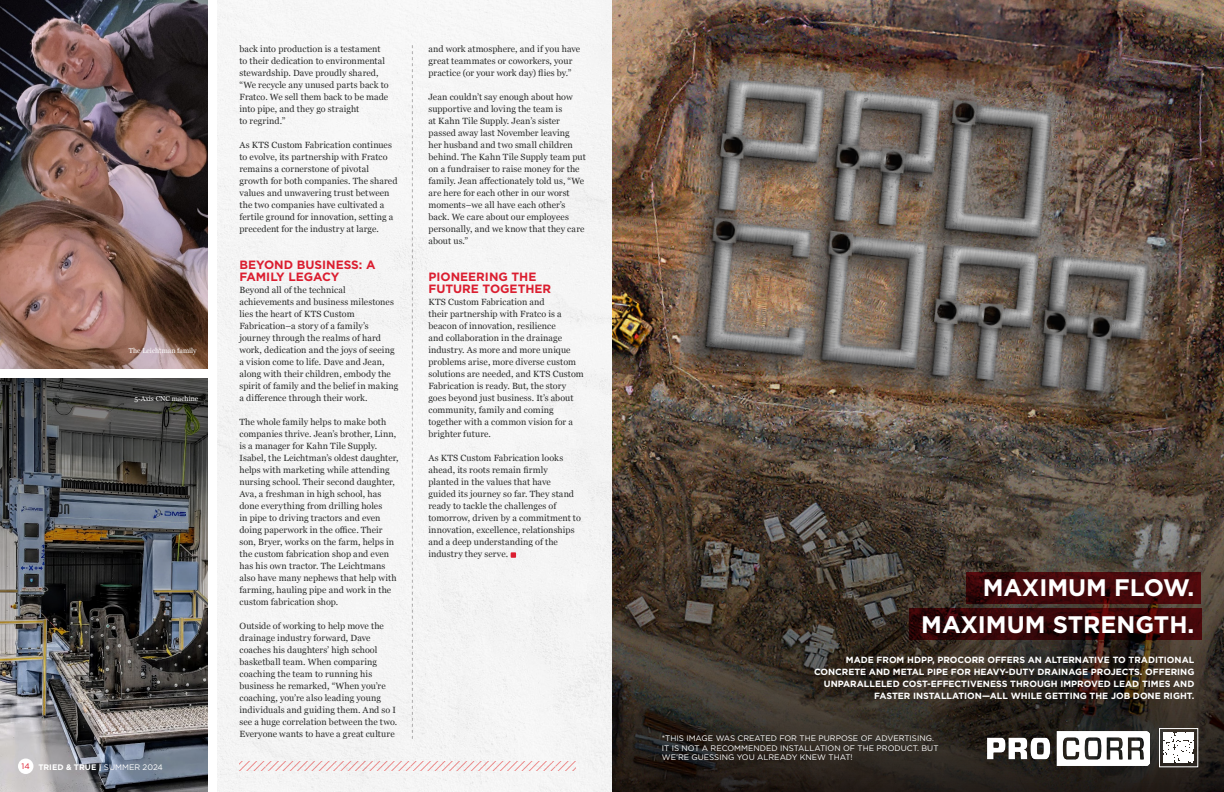
<style>
.page{position:relative;width:1224px;height:792px;background:#fff}
.page>*{position:absolute;margin:0;border:0;box-sizing:border-box;transform-origin:0 0}
.t1{font:700 23.9px/37.1px "Gotham";color:#fff;text-align:right}
.t2{font:700 12px/12px "Gotham";color:#db1e30}
.T_T_Body_Copy{font:9px/12px "Georgia";letter-spacing:.01em;color:#2b2c2b}
.t3{font:700 9px/12px "Gotham";color:#fff;text-align:right}
.t4{font:8px/9.6px "Gotham";color:#fff}
.t5{font:700 8px "Gotham";color:#fff}
.t6{font:7px "Georgia";color:#fff}
.s1{font-weight:400;color:#db1e30}
.s2{font-weight:400}
</style>
<div class="page">
<img style="left:612px;top:0;width:612px;height:792px">
<div style="left:218px;top:0;width:394px;height:792px;background:#f5f5f5"></div>
<svg style="left:967px;top:572px;width:234px;height:2px"></svg>
<svg style="left:909px;top:608px;width:292px;height:32px"></svg>
<div style="left:923px;top:574px;width:280px;height:64px;background:#231f20;opacity:.17"></div>
<svg style="left:1164px;top:733px;width:30px;height:30px"></svg>
<div style="left:1159px;top:728px;width:39px;height:39px;border:1px solid #fff"></div>
<img style="left:0;top:378px;width:208px;height:414px">
<svg style="left:412px;top:45px;width:1px;height:694px"></svg>
<svg style="left:511px;top:552px;width:5px;height:6px"></svg>
<img style="left:0;top:0;width:208px;height:368px">
<img style="left:988px;top:732px;width:162px;height:33px">
<svg style="left:240px;top:762px;width:336px;height:9px"></svg>
<div style="left:18px;top:759px;width:15px;height:15px;background:#fff;border-radius:50%"></div>
<p class="t6" style="left:129px;top:346px;width:69px">The Leichtman family</p>
<p class="t6" style="left:134px;top:394px;width:65px">5-Axis CNC machine</p>
<p class="t5" style="left:22px;top:761px;width:143px"><span class="s1">14</span> TRIED &amp; TRUE | <span class="s2">SUMMER 2024</span></p>
<p class="T_T_Body_Copy" style="left:240px;top:43px;width:151px">back into production is a testament to their dedication to environmental stewardship. Dave proudly shared, “We recycle any unused parts back to Fratco. We sell them back to be made into pipe, and they go straight</p>
<p class="T_T_Body_Copy" style="left:240px;top:114px;width:47px">to regrind.”</p>
<p class="T_T_Body_Copy" style="left:240px;top:138px;width:160px">As KTS Custom Fabrication continues to evolve, its partnership with Fratco remains a cornerstone of pivotal growth for both companies. The shared values and unwavering trust between the two companies have cultivated a fertile ground for innovation, setting a precedent for the industry at large.</p>
<p class="t2" style="left:240px;top:259px;width:138px">BEYOND BUSINESS: A<br>FAMILY LEGACY</p>
<p class="T_T_Body_Copy" style="left:240px;top:284px;width:160px">Beyond all of the technical achievements and business milestones lies the heart of KTS Custom Fabrication–a story of a family’s journey through the realms of hard work, dedication and the joys of seeing a vision come to life. Dave and Jean, along with their children, embody the spirit of family and the belief in making a difference through their work.</p>
<p class="T_T_Body_Copy" style="left:240px;top:416px;width:160px">The whole family helps to make both companies thrive. Jean’s brother, Linn, is a manager for Kahn Tile Supply.<br>Isabel, the Leichtman’s oldest daughter, helps with marketing while attending nursing school. Their second daughter, Ava, a freshman in high school, has done everything from drilling holes<br>in pipe to driving tractors and even doing paperwork in the office. Their son, Bryer, works on the farm, helps in the custom fabrication shop and even has his own tractor. The Leichtmans also have many nephews that help with farming, hauling pipe and work in the custom fabrication shop.</p>
<p class="T_T_Body_Copy" style="left:240px;top:620px;width:159px">Outside of working to help move the drainage industry forward, Dave coaches his daughters’ high school basketball team. When comparing coaching the team to running his business he remarked, “When you’re coaching, you’re also leading young individuals and guiding them. And so I see a huge correlation between the two.<br>Everyone wants to have a great culture</p>
<p class="T_T_Body_Copy" style="left:428px;top:42px;width:153px">and work atmosphere, and if you have great teammates or coworkers, your practice (or your work day) flies by.”</p>
<p class="T_T_Body_Copy" style="left:428px;top:90px;width:159px">Jean couldn’t say enough about how supportive and loving the team is<br>at Kahn Tile Supply. Jean’s sister passed away last November leaving<br>her husband and two small children behind. The Kahn Tile Supply team put on a fundraiser to raise money for the family. Jean affectionately told us, “We are here for each other in our worst moments–we all have each other’s back. We care about our employees personally, and we know that they care about us.”</p>
<p class="t2" style="left:428px;top:271px;width:124px">PIONEERING THE<br>FUTURE TOGETHER</p>
<p class="T_T_Body_Copy" style="left:428px;top:296px;width:157px">KTS Custom Fabrication and<br>their partnership with Fratco is a beacon of innovation, resilience<br>and collaboration in the drainage industry. As more and more unique problems arise, more diverse custom solutions are needed, and KTS Custom<br>Fabrication is ready. But, the story goes beyond just business. It’s about community, family and coming together with a common vision for a brighter future.</p>
<p class="T_T_Body_Copy" style="left:428px;top:452px;width:154px">As KTS Custom Fabrication looks ahead, its roots remain firmly<br>planted in the values that have<br>guided its journey so far. They stand ready to tackle the challenges of tomorrow, driven by a commitment to innovation, excellence, relationships and a deep understanding of the industry they serve.</p>
<p class="t1" style="left:921px;top:569px;width:275px">MAXIMUM FLOW.<br>MAXIMUM STRENGTH.</p>
<p class="t3" style="left:814px;top:653px;width:382px">MADE FROM HDPP, PROCORR OFFERS AN ALTERNATIVE TO TRADITIONAL CONCRETE AND METAL PIPE FOR HEAVY-DUTY DRAINAGE PROJECTS. OFFERING UNPARALLELED COST-EFFECTIVENESS THROUGH IMPROVED LEAD TIMES AND FASTER INSTALLATION—ALL WHILE GETTING THE JOB DONE RIGHT.</p>
<p class="t4" style="left:662px;top:733px;width:278px">*THIS IMAGE WAS CREATED FOR THE PURPOSE OF ADVERTISING.<br>IT IS NOT A RECOMMENDED INSTALLATION OF THE PRODUCT. BUT<br>WE’RE GUESSING YOU ALREADY KNEW THAT!</p>
</div>
